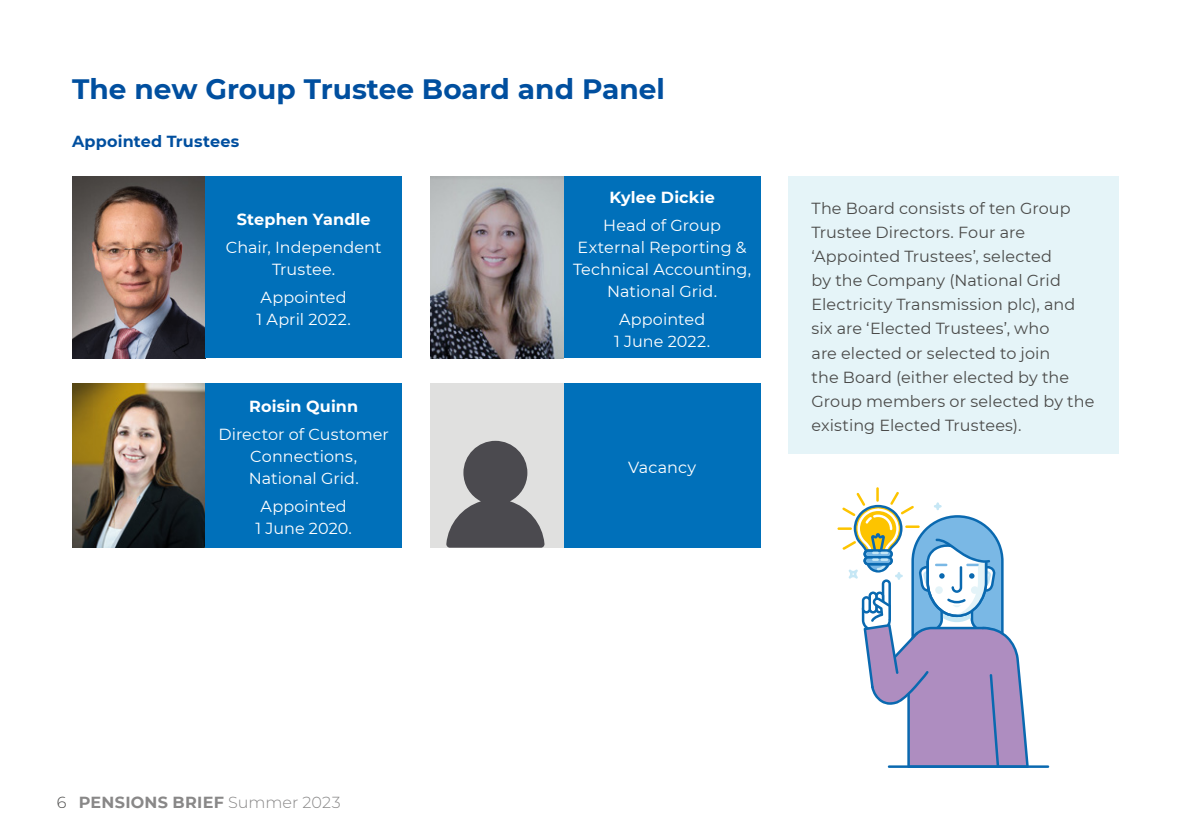
<style>
.page{position:relative;width:1191px;height:840px;background:#fff}
.page>*{position:absolute;margin:0;border:0;box-sizing:border-box;transform-origin:0 0}
.t1{font:700 28px "Montserrat";color:#004f9f}
.t2{font:16px/24px "Montserrat";letter-spacing:.005em;color:#4a4a49}
.t3{font:16px/22px "Montserrat";letter-spacing:.005em;color:#fff;text-align:center}
.t4{font:700 16px "Montserrat";letter-spacing:.01em;color:#fff}
.t5{font:700 16px "Montserrat";letter-spacing:.02em;color:#898888}
.t6{font:700 16px "Montserrat";letter-spacing:.015em;color:#004f9f}
.s1{font-weight:300;color:#4a4a49}
.s2{font-weight:300}
</style>
<div class="page">
<img style="left:72px;top:176px;width:133px;height:182px">
<div style="left:205px;top:176px;width:197px;height:182px;background:#0070ba"></div>
<img style="left:430px;top:176px;width:134px;height:182px">
<div style="left:564px;top:176px;width:196px;height:182px;background:#0070ba"></div>
<div style="left:430px;top:383px;width:134px;height:164px;background:#e0e0df"></div>
<div style="left:564px;top:383px;width:196px;height:164px;background:#0070ba"></div>
<img style="left:72px;top:383px;width:133px;height:164px">
<div style="left:205px;top:383px;width:197px;height:164px;background:#0070ba"></div>
<div style="left:789px;top:176px;width:330px;height:277px;background:#e5f4f8"></div>
<svg style="left:446px;top:440px;width:98px;height:107px"></svg>
<svg style="left:837px;top:487px;width:191px;height:280px"></svg>
<hr style="left:888px;top:765px;width:161px;height:2px;background:#0a69b0">
<h1 class="t1" style="left:72px;top:69px;width:594px">The new Group Trustee Board and Panel</h1>
<p class="t6" style="left:72px;top:130px;width:169px">Appointed Trustees</p>
<p class="t4" style="left:237px;top:208px;width:135px">Stephen Yandle</p>
<p class="t3" style="left:226px;top:235px;width:157px">Chair, Independent<br>Trustee.</p>
<p class="t3" style="left:257px;top:285px;width:96px;text-align:left">Appointed<br>1 April 2022.</p>
<p class="t4" style="left:249px;top:395px;width:111px">Roisin Quinn</p>
<p class="t3" style="left:218px;top:422px;width:172px">Director of Customer<br>Connections,<br>National Grid.</p>
<p class="t3" style="left:255px;top:494px;width:98px">Appointed<br>1 June 2020.</p>
<p class="t4" style="left:609px;top:186px;width:107px">Kylee Dickie</p>
<p class="t3" style="left:573px;top:213px;width:180px">Head of Group<br>External Reporting &amp;<br>Technical Accounting,<br>National Grid.</p>
<p class="t3" style="left:614px;top:307px;width:97px">Appointed<br>1 June 2022.</p>
<p class="t3" style="left:628px;top:455px;width:70px">Vacancy</p>
<p class="t2" style="left:811px;top:196px;width:284px">The Board consists of ten Group<br>Trustee Directors. Four are ‘Appointed Trustees’, selected<br>by the Company (National Grid<br>Electricity Transmission plc), and six are ‘Elected Trustees’, who<br>are elected or selected to join<br>the Board (either elected by the<br>Group members or selected by the existing Elected Trustees).</p>
<p class="t5" style="left:57px;top:790px;width:285px"><span class="s1">6</span> PENSIONS BRIEF <span class="s2">Summer 2023</span></p>
</div>
